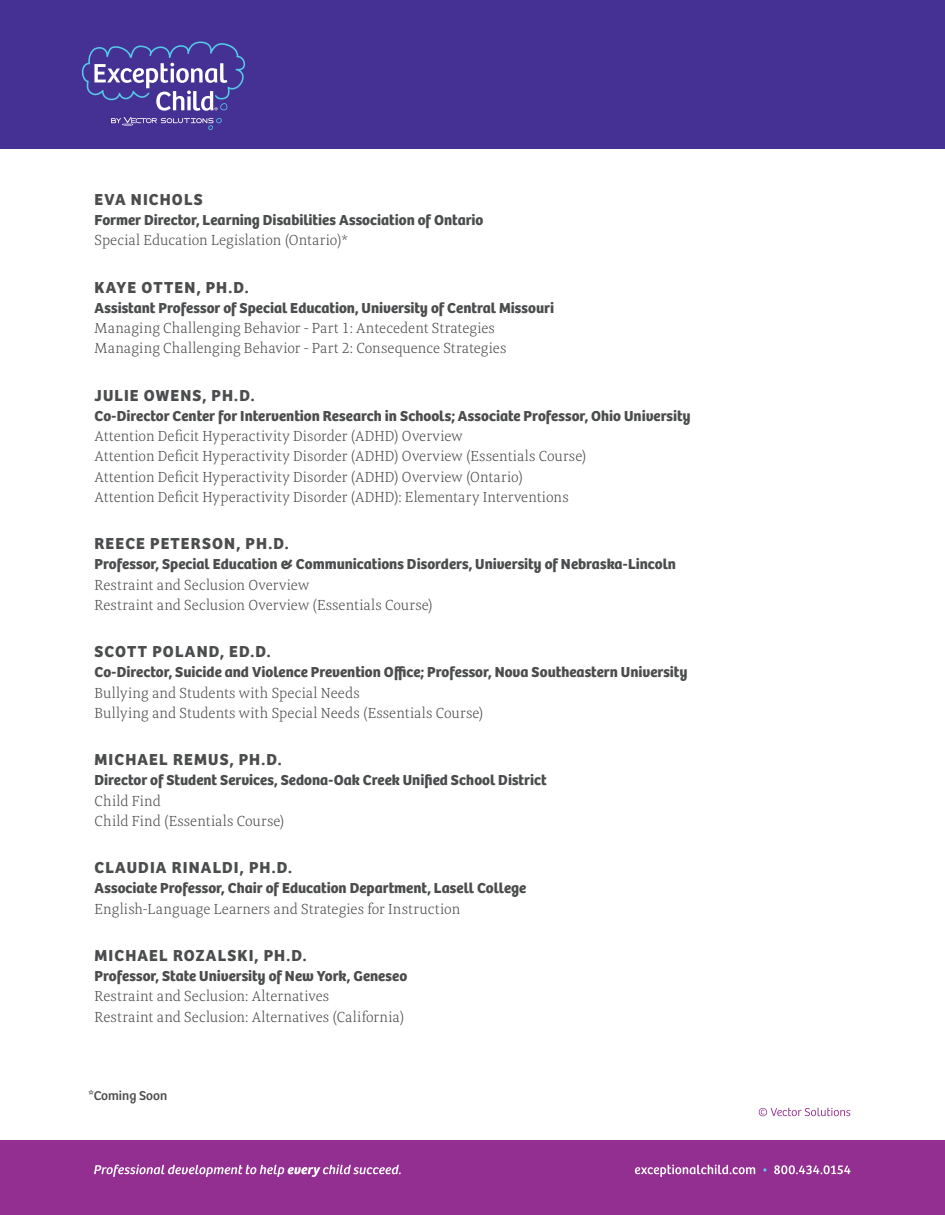
<style>
.page{position:relative;width:945px;height:1215px;background:#fff}
.page>*{position:absolute;margin:0;border:0;box-sizing:border-box;transform-origin:0 0}
.t1{font:700 16.5px "Bree";letter-spacing:.07em;color:#4b4c4d}
.t2{font:300 15px/20.2px "Meret Pro";letter-spacing:.005em;color:#4b4c4d}
.t3{font:700 15px "Bree";color:#4b4c4d}
.t4{font:13.35px "Bree";color:#4b4c4d}
</style>
<div class="page">
<div style="left:0;top:1141px;width:945px;height:74px;background:#942f92"></div>
<svg style="left:94px;top:1165px;width:307px;height:12px"></svg>
<svg style="left:635px;top:1165px;width:120px;height:12px"></svg>
<svg style="left:774px;top:1165px;width:77px;height:9px"></svg>
<div style="left:0;top:0;width:945px;height:148px;background:#443193"></div>
<svg style="left:759px;top:1108px;width:91px;height:8px"></svg>
<svg style="left:111px;top:117px;width:111px;height:13px"></svg>
<svg style="left:81px;top:41px;width:165px;height:70px"></svg>
<p class="t1" style="left:94px;top:189px;width:110px">EVA NICHOLS</p>
<p class="t3" style="left:94px;top:211px;width:390px">Former Director, Learning Disabilities Association of Ontario</p>
<p class="t2" style="left:94px;top:230px;width:255px">Special Education Legislation (Ontario)*</p>
<p class="t1" style="left:94px;top:277px;width:156px">KAYE OTTEN, PH.D.</p>
<p class="t3" style="left:94px;top:299px;width:461px">Assistant Professor of Special Education, University of Central Missouri</p>
<p class="t2" style="left:94px;top:318px;width:413px">Managing Challenging Behavior - Part 1: Antecedent Strategies<br>Managing Challenging Behavior - Part 2: Consequence Strategies</p>
<p class="t1" style="left:94px;top:385px;width:162px">JULIE OWENS, PH.D.</p>
<p class="t3" style="left:94px;top:407px;width:598px">Co-Director Center for Intervention Research in Schools; Associate Professor, Ohio University</p>
<p class="t2" style="left:94px;top:426px;width:493px">Attention Deficit Hyperactivity Disorder (ADHD) Overview<br>Attention Deficit Hyperactivity Disorder (ADHD) Overview (Essentials Course)<br>Attention Deficit Hyperactivity Disorder (ADHD) Overview (Ontario)<br>Attention Deficit Hyperactivity Disorder (ADHD): Elementary Interventions</p>
<p class="t1" style="left:94px;top:534px;width:196px">REECE PETERSON, PH.D.</p>
<p class="t3" style="left:94px;top:555px;width:583px">Professor, Special Education &amp; Communications Disorders, University of Nebraska-Lincoln</p>
<p class="t2" style="left:94px;top:574px;width:340px">Restraint and Seclusion Overview<br>Restraint and Seclusion Overview (Essentials Course)</p>
<p class="t1" style="left:94px;top:642px;width:178px">SCOTT POLAND, ED.D.</p>
<p class="t3" style="left:94px;top:663px;width:594px">Co-Director, Suicide and Violence Prevention Office; Professor, Nova Southeastern University</p>
<p class="t2" style="left:94px;top:682px;width:391px">Bullying and Students with Special Needs<br>Bullying and Students with Special Needs (Essentials Course)</p>
<p class="t1" style="left:94px;top:750px;width:189px">MICHAEL REMUS, PH.D.</p>
<p class="t3" style="left:94px;top:771px;width:454px">Director of Student Services, Sedona-Oak Creek Unified School District</p>
<p class="t2" style="left:94px;top:790px;width:192px">Child Find<br>Child Find (Essentials Course)</p>
<p class="t1" style="left:94px;top:858px;width:199px">CLAUDIA RINALDI, PH.D.</p>
<p class="t3" style="left:94px;top:879px;width:433px">Associate Professor, Chair of Education Department, Lasell College</p>
<p class="t2" style="left:94px;top:898px;width:367px">English-Language Learners and Strategies for Instruction</p>
<p class="t1" style="left:94px;top:945px;width:214px">MICHAEL ROZALSKI, PH.D.</p>
<p class="t3" style="left:94px;top:967px;width:314px">Professor, State University of New York, Geneseo</p>
<p class="t2" style="left:94px;top:986px;width:311px">Restraint and Seclusion: Alternatives<br>Restraint and Seclusion: Alternatives (California)</p>
<p class="t4" style="left:88px;top:1087px;width:80px">*Coming Soon</p>
</div>
